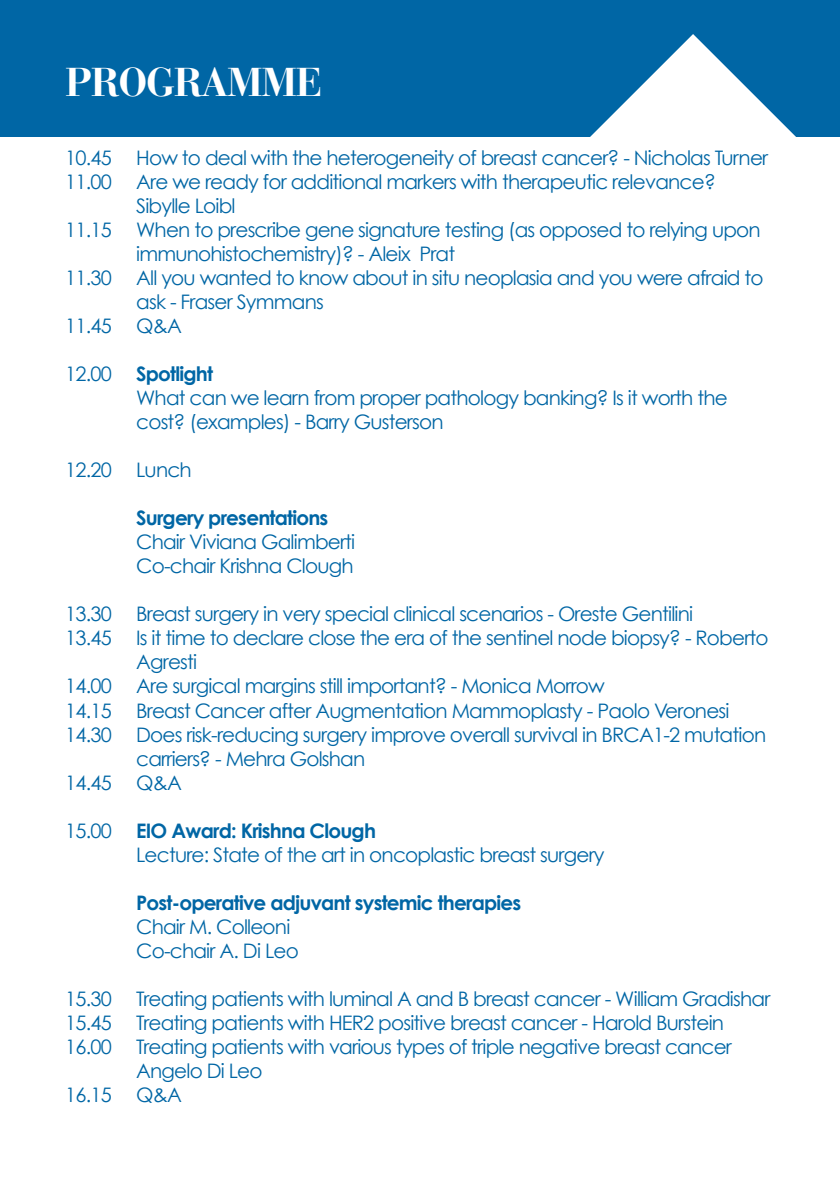
<style>
.page{position:relative;width:840px;height:1191px;background:#fff}
.page>*{position:absolute;margin:0;border:0;box-sizing:border-box;transform-origin:0 0}
.t1{font:700 40px "Bauer Bodoni";letter-spacing:-.03em;color:#fff}
.t2{font:20px/24px "Century Gothic";letter-spacing:-.04em;color:#0066a5}
.t3{font:700 20px "Century Gothic";letter-spacing:-.04em;color:#0066a5}
</style>
<div class="page">
<div style="left:0;top:0;width:839px;height:136px;background:#0066a5"></div>
<svg style="left:588px;top:34px;width:209px;height:103px"></svg>
<h1 class="t1" style="left:65px;top:59px;width:259px">PROGRAMME</h1>
<p class="t2" style="left:65px;top:146px;width:48px">10.45<br>11.00</p>
<p class="t2" style="left:65px;top:218px;width:48px">11.15</p>
<p class="t2" style="left:65px;top:266px;width:48px">11.30</p>
<p class="t2" style="left:65px;top:314px;width:48px">11.45</p>
<p class="t2" style="left:65px;top:362px;width:48px">12.00</p>
<p class="t2" style="left:65px;top:458px;width:48px">12.20</p>
<p class="t2" style="left:65px;top:602px;width:48px">13.30<br>13.45</p>
<p class="t2" style="left:65px;top:674px;width:48px;text-align:justify">14.00<br>14.15<br>14.30</p>
<p class="t2" style="left:65px;top:770px;width:48px">14.45</p>
<p class="t2" style="left:65px;top:818px;width:48px">15.00</p>
<p class="t2" style="left:65px;top:986px;width:48px;text-align:justify">15.30<br>15.45<br>16.00</p>
<p class="t2" style="left:65px;top:1082px;width:48px">16.15</p>
<p class="t2" style="left:136px;top:146px;width:633px">How to deal with the heterogeneity of breast cancer? - Nicholas Turner Are we ready for additional markers with therapeutic relevance?<br>Sibylle Loibl<br>When to prescribe gene signature testing (as opposed to relying upon immunohistochemistry)? - Aleix Prat<br>All you wanted to know about in situ neoplasia and you were afraid to ask - Fraser Symmans<br>Q&amp;A</p>
<p class="t3" style="left:136px;top:361px;width:78px">Spotlight</p>
<p class="t2" style="left:136px;top:386px;width:592px">What can we learn from proper pathology banking? Is it worth the cost? (examples) - Barry Gusterson</p>
<p class="t2" style="left:136px;top:458px;width:57px">Lunch</p>
<p class="t3" style="left:136px;top:505px;width:194px">Surgery presentations</p>
<p class="t2" style="left:136px;top:530px;width:220px">Chair Viviana Galimberti<br>Co-chair Krishna Clough</p>
<p class="t2" style="left:136px;top:602px;width:633px">Breast surgery in very special clinical scenarios - Oreste Gentilini<br>Is it time to declare close the era of the sentinel node biopsy? - Roberto Agresti<br>Are surgical margins still important? - Monica Morrow<br>Breast Cancer after Augmentation Mammoplasty - Paolo Veronesi Does risk-reducing surgery improve overall survival in BRCA1-2 mutation carriers? - Mehra Golshan<br>Q&amp;A</p>
<p class="t3" style="left:136px;top:817px;width:241px">EIO Award: Krishna Clough</p>
<p class="t2" style="left:136px;top:842px;width:469px">Lecture: State of the art in oncoplastic breast surgery</p>
<p class="t3" style="left:136px;top:889px;width:386px">Post-operative adjuvant systemic therapies</p>
<p class="t2" style="left:136px;top:914px;width:164px">Chair M. Colleoni<br>Co-chair A. Di Leo</p>
<p class="t2" style="left:136px;top:986px;width:635px">Treating patients with luminal A and B breast cancer - William Gradishar Treating patients with HER2 positive breast cancer - Harold Burstein Treating patients with various types of triple negative breast cancer Angelo Di Leo<br>Q&amp;A</p>
</div>
